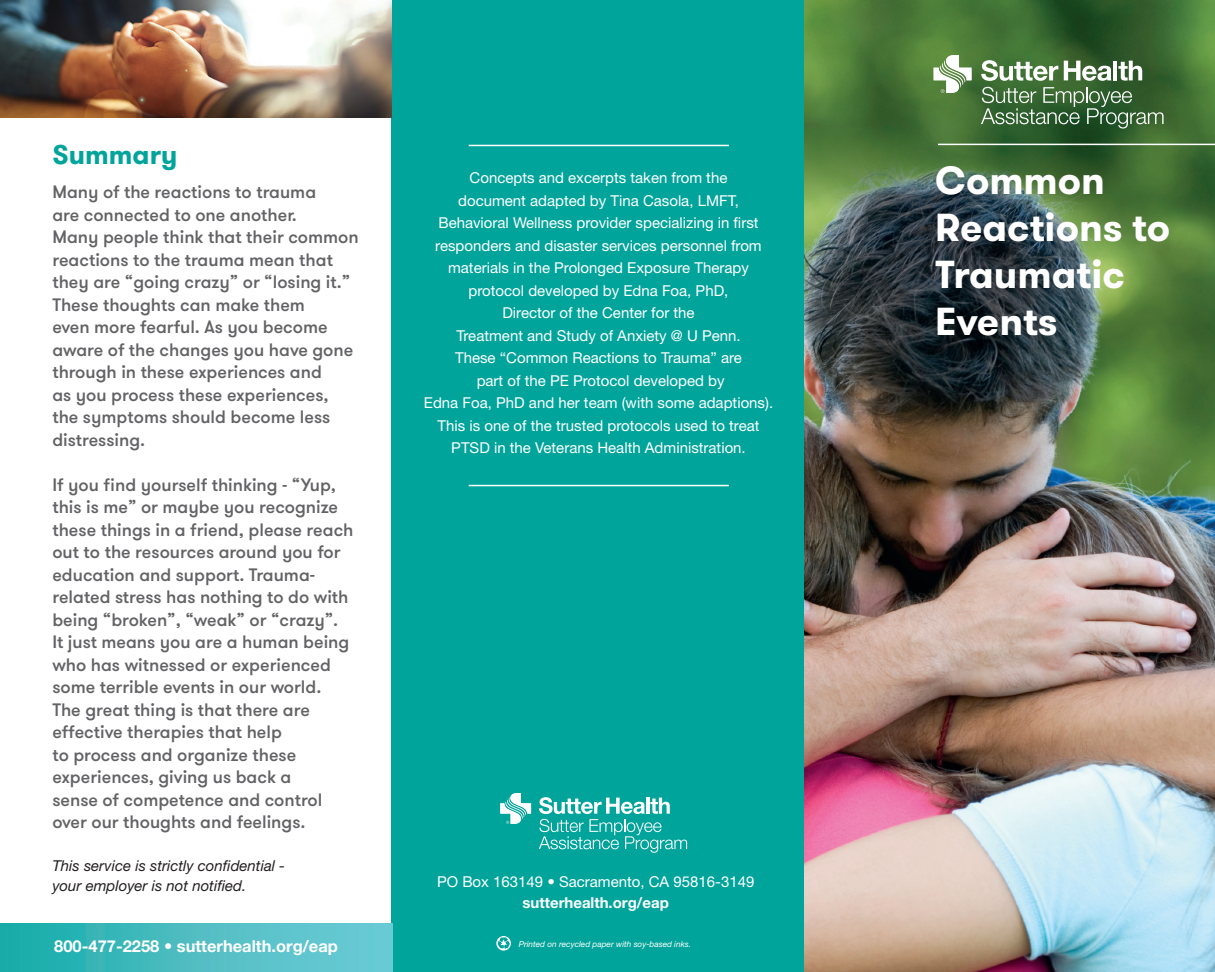
<style>
.page{position:relative;width:1215px;height:972px;background:#fff}
.page>*{position:absolute;margin:0;border:0;box-sizing:border-box;transform-origin:0 0}
.t1{font:700 39px/46.8px "GT Walsheim";color:#fff}
.t2{font:700 27px "GT Walsheim";color:#00a49a}
.t3{font:500 18px/22.5px "GT Walsheim";color:#636366}
.t4{font:700 16.5px "Helvetica Neue LT Std";color:#fff}
.t5{font:15px/22.5px "Helvetica Neue LT Std";color:#fff;text-align:center}
.t6{font:italic 15px/19.5px "Helvetica Neue LT Std";color:#231f20}
.t7{font:700 15px "Helvetica Neue LT Std";color:#fff}
.t8{font:italic 8.25px "Helvetica Neue LT Std";color:#fff}
.s1{font-weight:400}
</style>
<div class="page">
<div style="left:392px;top:0;width:413px;height:972px;background:#00a49a"></div>
<img style="left:804px;top:0;width:411px;height:972px">
<svg style="left:496px;top:936px;width:15px;height:15px"></svg>
<svg style="left:497px;top:938px;width:13px;height:11px"></svg>
<svg style="left:500px;top:793px;width:31px;height:31px"></svg>
<svg style="left:539px;top:797px;width:148px;height:56px"></svg>
<svg style="left:934px;top:55px;width:37px;height:38px"></svg>
<svg style="left:981px;top:60px;width:77px;height:21px"></svg>
<svg style="left:1064px;top:61px;width:47px;height:20px"></svg>
<hr style="left:1113px;top:61px;width:4px;height:19px;background:#fff">
<svg style="left:1118px;top:61px;width:24px;height:20px"></svg>
<svg style="left:981px;top:87px;width:183px;height:42px;background:#50784e"></svg>
<hr style="left:469px;top:485px;width:260px;height:1px;background:#fff">
<hr style="left:469px;top:145px;width:260px;height:1px;background:#fff">
<hr style="left:938px;top:144px;width:277px;height:1px;background:#fff">
<img style="left:0;top:0;width:392px;height:118px">
<div style="left:0;top:924px;width:392px;height:48px;background:linear-gradient(to right,#1dadaa,#74ccd9)"></div>
<h2 class="t2" style="left:52px;top:137px;width:127px">Summary</h2>
<p class="t3" style="left:52px;top:181px;width:308px">Many of the reactions to trauma<br>are connected to one another.<br>Many people think that their common reactions to the trauma mean that they are “going crazy” or “losing it.”<br>These thoughts can make them<br>even more fearful. As you become aware of the changes you have gone through in these experiences and<br>as you process these experiences, the symptoms should become less distressing.</p>
<p class="t3" style="left:52px;top:474px;width:303px">If you find yourself thinking - “Yup, this is me” or maybe you recognize these things in a friend, please reach out to the resources around you for education and support. Trauma&shy;related stress has nothing to do with being “broken”, “weak” or “crazy”.<br>It just means you are a human being who has witnessed or experienced some terrible events in our world.<br>The great thing is that there are effective therapies that help<br>to process and organize these experiences, giving us back a<br>sense of competence and control over our thoughts and feelings.</p>
<p class="t6" style="left:52px;top:856px;width:234px">This service is strictly confidential - your employer is not notified.</p>
<p class="t4" style="left:54px;top:936px;width:285px">800-477-2258 <span class="s1">•</span> sutterhealth.org/eap</p>
<p class="t5" style="left:424px;top:167px;width:351px">Concepts and excerpts taken from the<br>document adapted by Tina Casola, LMFT, Behavioral Wellness provider specializing in first responders and disaster services personnel from materials in the Prolonged Exposure Therapy protocol developed by Edna Foa, PhD,<br>Director of the Center for the<br>Treatment and Study of Anxiety @ U Penn.<br>These “Common Reactions to Trauma” are<br>part of the PE Protocol developed by<br>Edna Foa, PhD and her team (with some adaptions).<br>This is one of the trusted protocols used to treat PTSD in the Veterans Health Administration.</p>
<p class="t5" style="left:437px;top:870px;width:319px">PO Box 163149 • Sacramento, CA 95816-3149</p>
<p class="t7" style="left:523px;top:893px;width:148px">sutterhealth.org/eap</p>
<p class="t8" style="left:519px;top:939px;width:174px">Printed on recycled paper with soy-based inks.</p>
<h1 class="t1" style="left:935px;top:158px;width:236px">Common<br>Reactions to<br>Traumatic<br>Events</h1>
</div>
